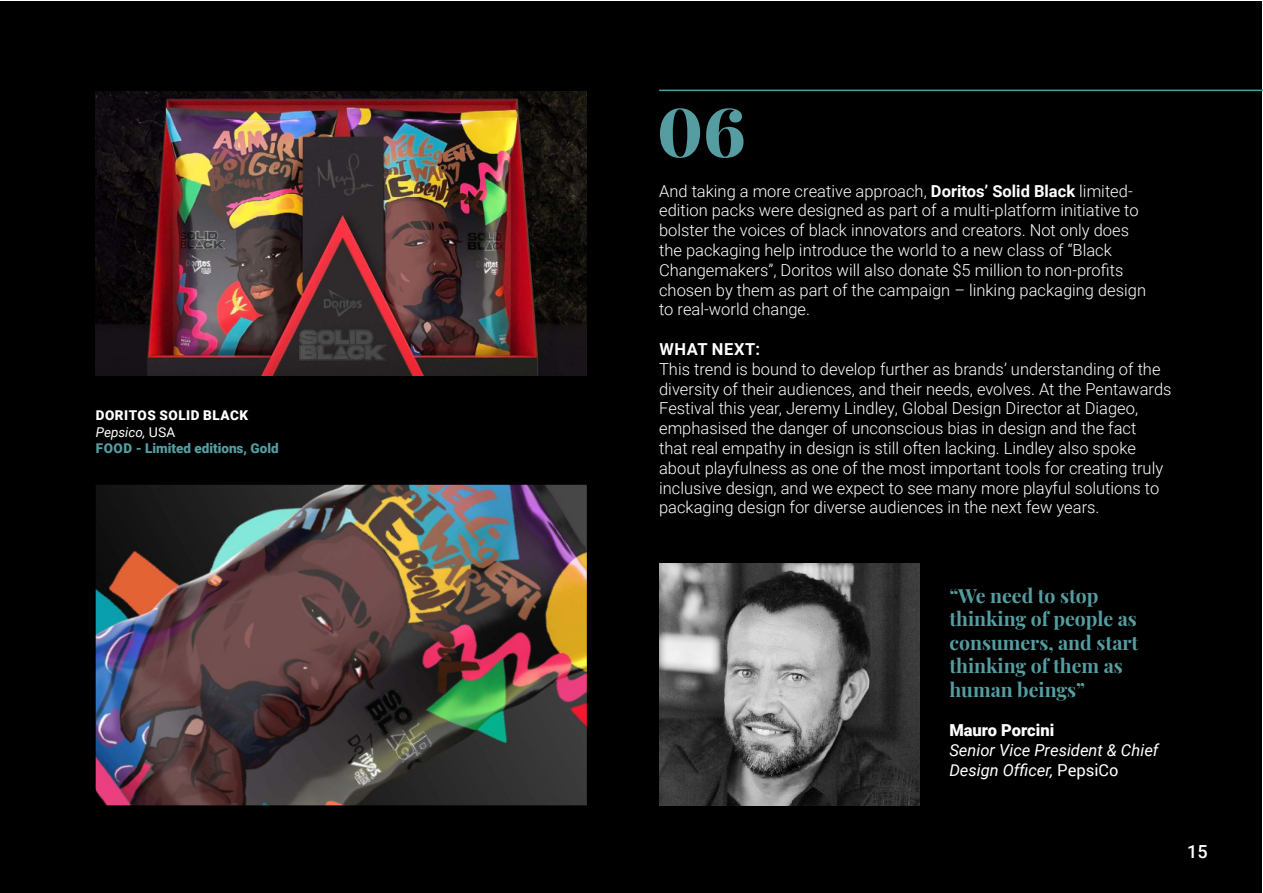
<style>
.page{position:relative;width:1263px;height:893px;background:#fff}
.page>*{position:absolute;margin:0;border:0;box-sizing:border-box;transform-origin:0 0}
.t1{font:900 67.5px "Playfair Display";color:#569da1}
.t2{font:700 19.5px/23.4px "Playfair Display";color:#569da1}
.t3{font:500 18px "Roboto";color:#fff}
.t4{font:300 16.5px/19.8px "Roboto";color:#fff}
.t5{font:italic 16.5px/19.8px "Roboto";color:#fff}
.t6{font:900 16.5px "Roboto";color:#fff}
.t7{font:700 16.5px "Roboto";letter-spacing:.035em;color:#fff}
.t8{font:900 13.5px/16.5px "Roboto";letter-spacing:.02em;color:#569da1}
.s1{color:#fff}
.s2{font-weight:400;font-style:italic;color:#fff}
.s3{font-weight:400;color:#fff}
.s4{font-weight:700}
.s5{font-style:normal}
</style>
<div class="page">
<div style="left:1px;top:1px;width:1261px;height:891px;background:#000"></div>
<hr style="left:659px;top:90px;width:604px;height:1px;background:#569da1">
<img style="left:659px;top:563px;width:260px;height:242px">
<img style="left:96px;top:91px;width:491px;height:284px">
<img style="left:96px;top:485px;width:491px;height:320px">
<p class="t8" style="left:96px;top:408px;width:184px"><span class="s1">DORITOS SOLID BLACK<br></span><span class="s2">Pepsico,</span> <span class="s3">USA<br></span>FOOD - Limited editions, Gold</p>
<h1 class="t1" style="left:657px;top:78px;width:91px">06</h1>
<p class="t4" style="left:659px;top:180px;width:488px">And taking a more creative approach, <span class="s4">Doritos’ Solid Black</span> limited&shy;edition packs were designed as part of a multi-platform initiative to bolster the voices of black innovators and creators. Not only does the packaging help introduce the world to a new class of “Black Changemakers”, Doritos will also donate $5 million to non-profits chosen by them as part of the campaign – linking packaging design to real-world change.</p>
<p class="t7" style="left:659px;top:342px;width:102px">WHAT NEXT:</p>
<p class="t4" style="left:659px;top:358px;width:514px">This trend is bound to develop further as brands’ understanding of the diversity of their audiences, and their needs, evolves. At the Pentawards Festival this year, Jeremy Lindley, Global Design Director at Diageo, emphasised the danger of unconscious bias in design and the fact<br>that real empathy in design is still often lacking. Lindley also spoke about playfulness as one of the most important tools for creating truly inclusive design, and we expect to see many more playful solutions to packaging design for diverse audiences in the next few years.</p>
<p class="t2" style="left:949px;top:585px;width:191px">“We need to stop thinking of people as consumers, and start thinking of them as human beings”</p>
<p class="t6" style="left:949px;top:723px;width:106px">Mauro Porcini</p>
<p class="t5" style="left:949px;top:742px;width:211px">Senior Vice President &amp; Chief<br>Design Officer, <span class="s5">PepsiCo</span></p>
<p class="t3" style="left:1187px;top:841px;width:22px">15</p>
</div>
